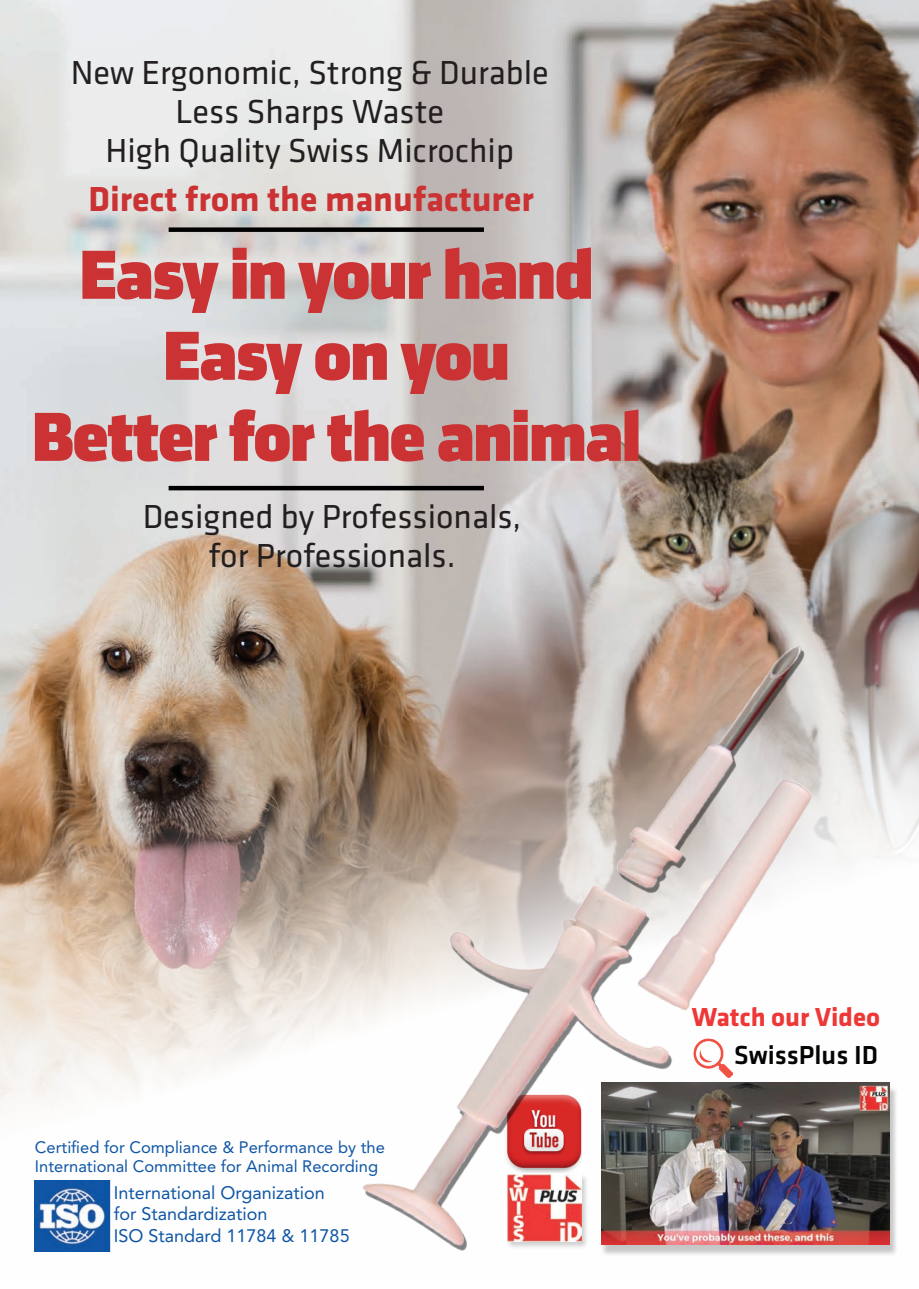
<style>
.page{position:relative;width:919px;height:1289px;background:#fff}
.page>*{position:absolute;margin:0;border:0;box-sizing:border-box;transform-origin:0 0}
.t1{font:72px/81px "Klavika Display Bl";letter-spacing:-.02em;color:#cb3233;text-align:center}
.t2{font:700 36px "Klavika";color:#cb3233}
.t3{font:34.5px/39px "Klavika";color:#231f20;text-align:center}
.t4{font:700 27px "Klavika";color:#ed3837}
.t5{font:500 27px "Klavika";color:#040503}
.t6{font:18px/21.6px "Avenir LT Std";color:#0e55a5}
.t7{font:16.5px/19.8px "Avenir LT Std";color:#0e55a5}
</style>
<div class="page">
<img style="left:0;top:1px;width:918px;height:1251px">
<div style="left:169px;top:227px;width:315px;height:5px;background:#000"></div>
<hr style="left:169px;top:486px;width:315px;height:4px;background:#000">
<img style="left:334px;top:561px;width:504px;height:691px">
<div style="left:600px;top:1085px;width:297px;height:171px;background:#231f20;opacity:.25"></div>
<img style="left:601px;top:1082px;width:288px;height:162px">
<div style="left:505px;top:1173px;width:84px;height:77px;background:#231f20;opacity:.21"></div>
<img style="left:507px;top:1174px;width:75px;height:67px">
<img style="left:35px;top:1180px;width:79px;height:71px">
<img style="left:693px;top:1038px;width:39px;height:38px">
<p class="t3" style="left:71px;top:53px;width:479px">New Ergonomic, Strong &amp; Durable<br>Less Sharps Waste<br>High Quality Swiss Microchip</p>
<p class="t2" style="left:88px;top:179px;width:447px">Direct from the manufacturer</p>
<h1 class="t1" style="left:32px;top:237px;width:610px">Easy in your hand<br>Easy on you<br>Better for the animal</h1>
<p class="t3" style="left:143px;top:498px;width:380px">Designed by Professionals, for Professionals.</p>
<p class="t7" style="left:35px;top:1136px;width:351px">Certified for Compliance &amp; Performance by the<br>International Committee for Animal Recording</p>
<p class="t6" style="left:114px;top:1181px;width:237px">International Organization for Standardization<br>ISO Standard 11784 &amp; 11785</p>
<p class="t4" style="left:691px;top:1002px;width:190px">Watch our Video</p>
<p class="t5" style="left:734px;top:1040px;width:145px">SwissPlus ID</p>
</div>
